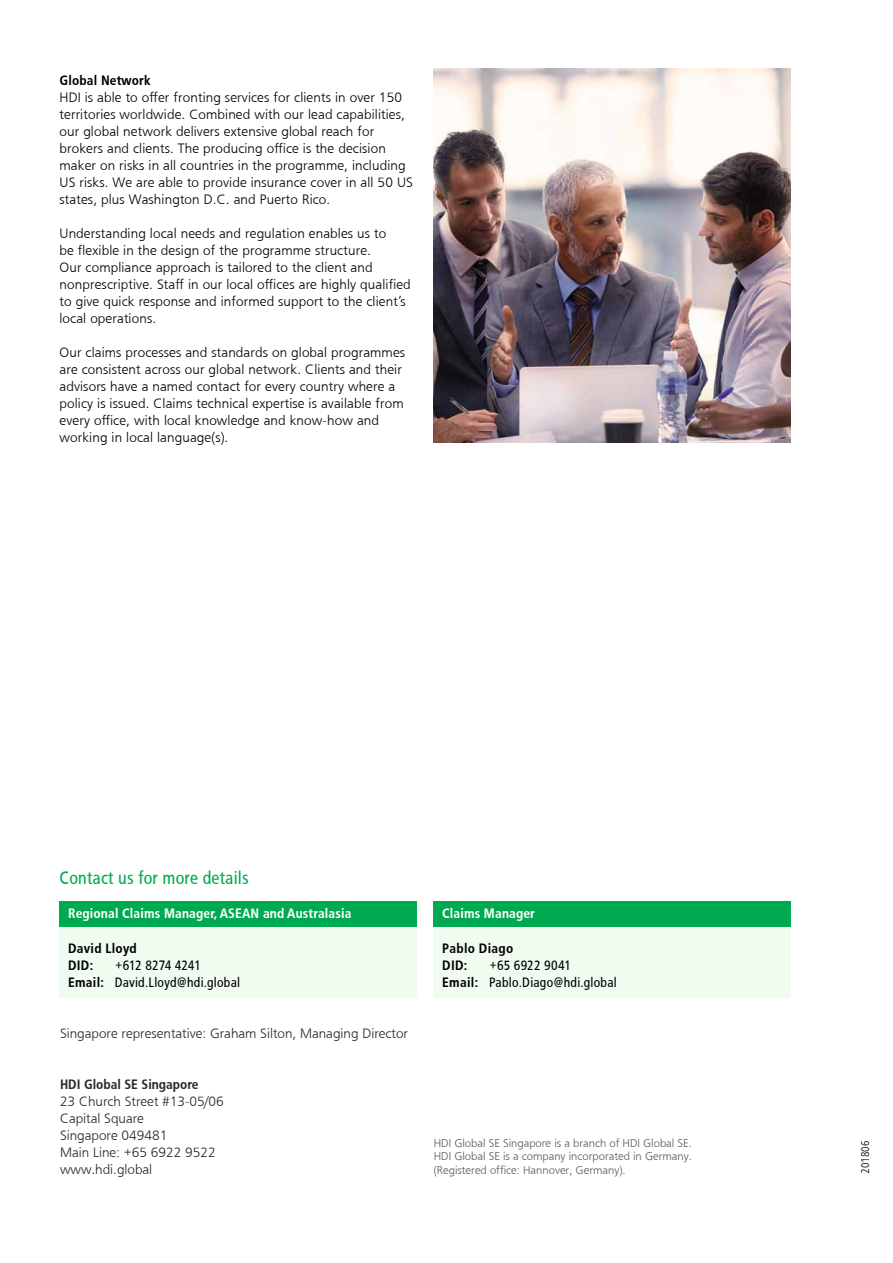
<style>
.page{position:relative;width:893px;height:1263px;background:#fff}
.page>*{position:absolute;margin:0;border:0;box-sizing:border-box;transform-origin:0 0}
.t1{font:18px "HDI Gerling Sans Cond Regular";letter-spacing:.01em;color:#00aa50}
.t2{font:13.5px/17px "HDI Gerling Sans Light";letter-spacing:.01em;color:#000}
.t3{font:13.5px/17px "HDI Gerling Sans Light";color:#292928}
.t4{font:13.5px/17px "HDI Gerling Sans Cond Regular";letter-spacing:.015em;color:#000;text-align:center}
.t5{font:13.5px "HDI Gerling Sans Cond Bold";letter-spacing:.01em;color:#fff}
.t6{font:13.5px/17px "HDI Gerling Sans Cond Bold";letter-spacing:.02em;color:#000}
.t7{font:13.5px "HDI Gerling Sans Cond Bold";color:#292928}
.t8{font:11.25px/13.5px "HDI Gerling Sans Light";color:#5b5b5a;text-align:justify}
.t9{font:11.25px "HDI Gerling Sans Cond Light";color:#000}
.s1{font-family:"HDI Gerling Sans Cond Bold"}
</style>
<div class="page">
<div style="left:60px;top:901px;width:357px;height:26px;background:#00aa50"></div>
<div style="left:60px;top:927px;width:357px;height:70px;background:#f1fcf0"></div>
<div style="left:434px;top:901px;width:357px;height:26px;background:#00aa50"></div>
<div style="left:434px;top:927px;width:357px;height:70px;background:#f1fcf0"></div>
<img style="left:434px;top:68px;width:357px;height:374px">
<p class="t6" style="left:60px;top:72px;width:93px">Global Network</p>
<p class="t2" style="left:60px;top:89px;width:355px">HDI is able to offer fronting services for clients in over 150 territories worldwide. Combined with our lead capabilities, our global network delivers extensive global reach for brokers and clients. The producing office is the decision maker on risks in all countries in the programme, including US risks. We are able to provide insurance cover in all 50 US states, plus Washington D.C. and Puerto Rico.</p>
<p class="t2" style="left:60px;top:225px;width:353px">Understanding local needs and regulation enables us to<br>be flexible in the design of the programme structure.<br>Our compliance approach is tailored to the client and nonprescriptive. Staff in our local offices are highly qualified to give quick response and informed support to the client’s local operations.</p>
<p class="t2" style="left:60px;top:344px;width:347px">Our claims processes and standards on global programmes are consistent across our global network. Clients and their advisors have a named contact for every country where a policy is issued. Claims technical expertise is available from every office, with local knowledge and know-how and working in local language(s).</p>
<h1 class="t1" style="left:60px;top:868px;width:191px">Contact us for more details</h1>
<p class="t5" style="left:68px;top:906px;width:285px">Regional Claims Manager, ASEAN and Australasia</p>
<p class="t6" style="left:68px;top:940px;width:70px">David Lloyd<br>DID:</p>
<p class="t4" style="left:68px;top:957px;width:174px">+612 8274 4241<br><span class="s1">Email:</span> David.Lloyd@hdi.global</p>
<p class="t3" style="left:60px;top:1024px;width:350px">Singapore representative: Graham Silton, Managing Director</p>
<p class="t7" style="left:60px;top:1076px;width:140px">HDI Global SE Singapore</p>
<p class="t3" style="left:60px;top:1092px;width:165px">23 Church Street #13-05/06<br>Capital Square<br>Singapore 049481<br>Main Line: +65 6922 9522 www.hdi.global</p>
<p class="t5" style="left:442px;top:906px;width:94px">Claims Manager</p>
<p class="t6" style="left:442px;top:940px;width:73px">Pablo Diago<br>DID:</p>
<p class="t4" style="left:442px;top:957px;width:176px">+65 6922 9041<br><span class="s1">Email:</span> Pablo.Diago@hdi.global</p>
<p class="t8" style="left:434px;top:1136px;width:260px">HDI Global SE Singapore is a branch of HDI Global SE.<br>HDI Global SE is a company incorporated in Germany. (Registered office: Hannover, Germany).</p>
<p class="t9" style="left:859px;top:1174px;width:35px;rotate:-90deg">201806</p>
</div>
